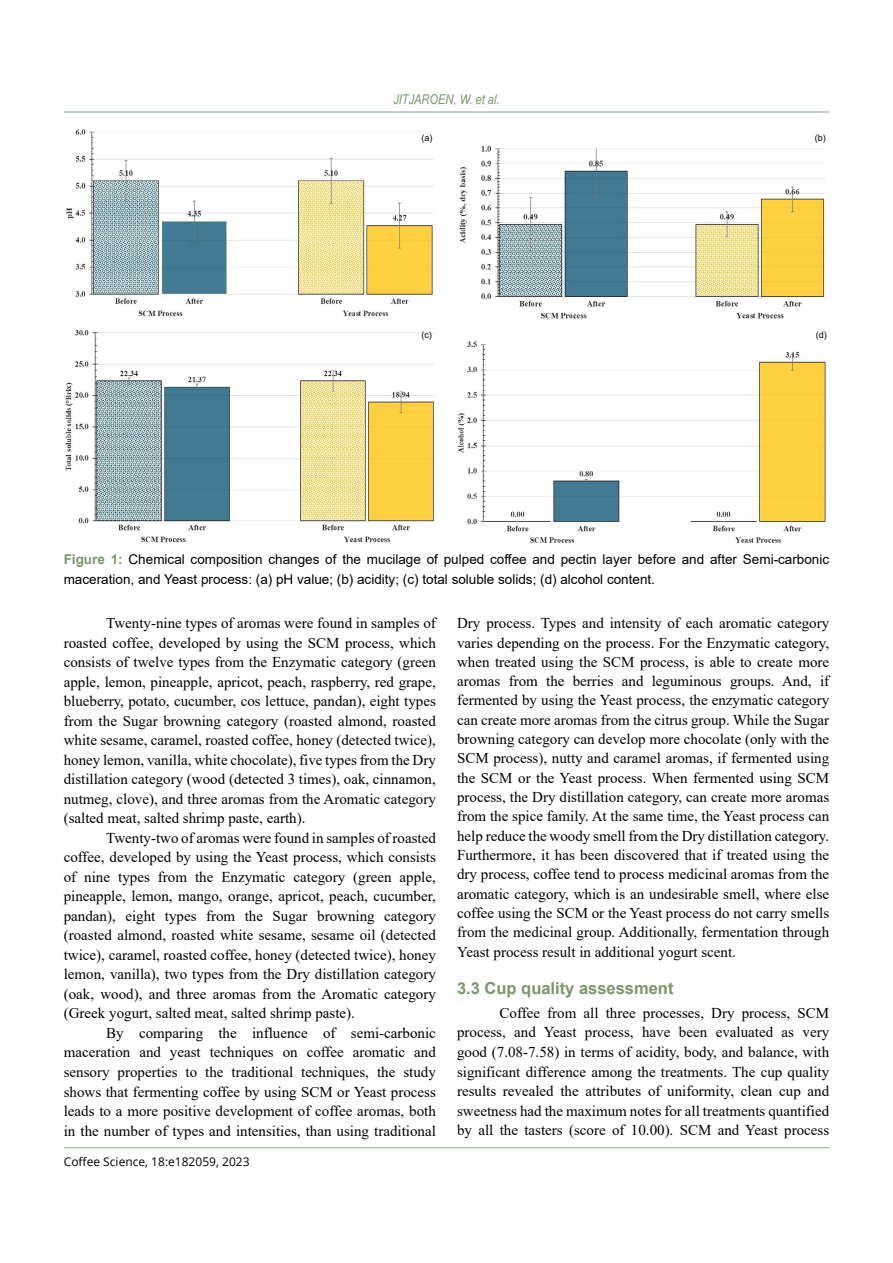
<style>
.page{position:relative;width:893px;height:1263px;background:#fff}
.page>*{position:absolute;margin:0;border:0;box-sizing:border-box;transform-origin:0 0}
.t1{font:700 16.5px "Arial";color:#7b966c}
.t2{font:15px/19.5px "Times New Roman";color:#000;text-align:justify}
.t3{font:13.5px/19.5px "Arial";color:#000}
.t4{font:italic 13.5px "Arial Narrow";color:#7b966c}
.t5{font:12px "Open Sans";color:#000}
.t6{font:9px "Arial";color:#000}
.s1{font-weight:700;color:#7b966c}
</style>
<div class="page">
<hr style="left:64px;top:1147px;width:765px;height:1px;background:#84a886">
<hr style="left:64px;top:112px;width:765px;height:1px;background:#84a886">
<img style="left:66px;top:129px;width:368px;height:188px">
<img style="left:459px;top:145px;width:366px;height:174px">
<img style="left:65px;top:329px;width:370px;height:214px">
<img style="left:458px;top:341px;width:369px;height:202px">
<p class="t4" style="left:393px;top:90px;width:108px">JITJAROEN, W. et al.</p>
<p class="t6" style="left:421px;top:131px;width:12px">(a)</p>
<p class="t6" style="left:815px;top:131px;width:12px">(b)</p>
<p class="t6" style="left:421px;top:328px;width:12px">(c)</p>
<p class="t6" style="left:816px;top:328px;width:12px">(d)</p>
<p class="t3" style="left:64px;top:549px;width:767px"><span class="s1">Figure 1:</span> Chemical composition changes of the mucilage of pulped coffee and pectin layer before and after Semi-carbonic maceration, and Yeast process: (a) pH value; (b) acidity; (c) total soluble solids; (d) alcohol content.</p>
<p class="t2" style="left:64px;top:613px;width:374px;text-indent:43px">Twenty-nine types of aromas were found in samples of roasted coffee, developed by using the SCM process, which consists of twelve types from the Enzymatic category (green apple, lemon, pineapple, apricot, peach, raspberry, red grape, blueberry, potato, cucumber, cos lettuce, pandan), eight types from the Sugar browning category (roasted almond, roasted white sesame, caramel, roasted coffee, honey (detected twice), honey lemon, vanilla, white chocolate), five types from the Dry distillation category (wood (detected 3 times), oak, cinnamon, nutmeg, clove), and three aromas from the Aromatic category (salted meat, salted shrimp paste, earth).</p>
<p class="t2" style="left:64px;top:827px;width:374px;text-indent:43px">Twenty-two of aromas were found in samples of roasted coffee, developed by using the Yeast process, which consists of nine types from the Enzymatic category (green apple, pineapple, lemon, mango, orange, apricot, peach, cucumber, pandan), eight types from the Sugar browning category (roasted almond, roasted white sesame, sesame oil (detected twice), caramel, roasted coffee, honey (detected twice), honey lemon, vanilla), two types from the Dry distillation category (oak, wood), and three aromas from the Aromatic category (Greek yogurt, salted meat, salted shrimp paste).</p>
<p class="t2" style="left:64px;top:1023px;width:374px;text-indent:43px">By comparing the influence of semi-carbonic maceration and yeast techniques on coffee aromatic and sensory properties to the traditional techniques, the study shows that fermenting coffee by using SCM or Yeast process leads to a more positive development of coffee aromas, both in the number of types and intensities, than using traditional</p>
<p class="t2" style="left:457px;top:613px;width:374px">Dry process. Types and intensity of each aromatic category varies depending on the process. For the Enzymatic category, when treated using the SCM process, is able to create more aromas from the berries and leguminous groups. And, if fermented by using the Yeast process, the enzymatic category can create more aromas from the citrus group. While the Sugar browning category can develop more chocolate (only with the SCM process), nutty and caramel aromas, if fermented using the SCM or the Yeast process. When fermented using SCM process, the Dry distillation category, can create more aromas from the spice family. At the same time, the Yeast process can help reduce the woody smell from the Dry distillation category.<br>Furthermore, it has been discovered that if treated using the dry process, coffee tend to process medicinal aromas from the aromatic category, which is an undesirable smell, where else coffee using the SCM or the Yeast process do not carry smells from the medicinal group. Additionally, fermentation through Yeast process result in additional yogurt scent.</p>
<p class="t1" style="left:457px;top:976px;width:218px">3.3 Cup quality assessment</p>
<p class="t2" style="left:457px;top:1002px;width:374px;text-indent:43px">Coffee from all three processes, Dry process, SCM process, and Yeast process, have been evaluated as very good (7.08-7.58) in terms of acidity, body, and balance, with significant difference among the treatments. The cup quality results revealed the attributes of uniformity, clean cup and sweetness had the maximum notes for all treatments quantified by all the tasters (score of 10.00). SCM and Yeast process</p>
<p class="t5" style="left:64px;top:1153px;width:187px">Coffee Science, 18:e182059, 2023</p>
</div>
